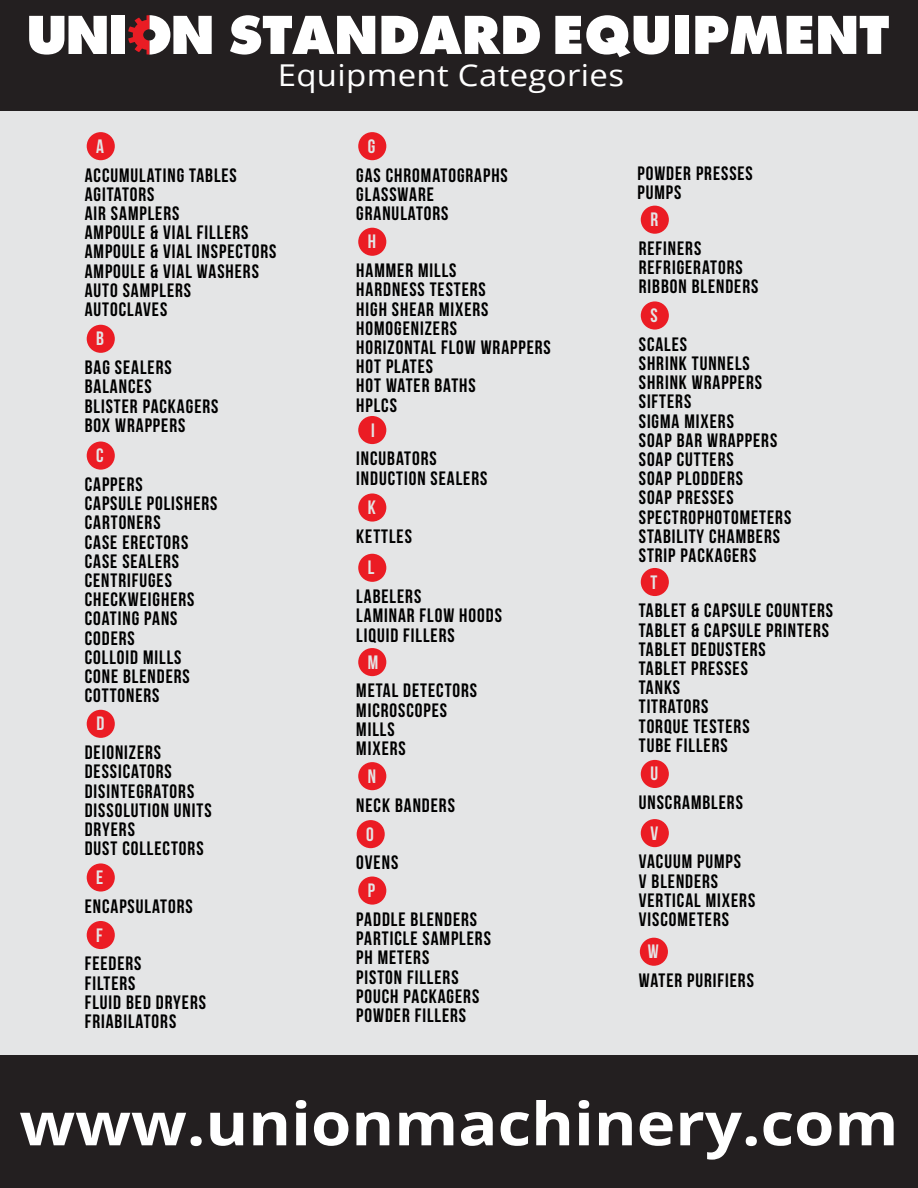
<style>
.page{position:relative;width:918px;height:1188px;background:#e4e5e6}
.page>*{position:absolute;margin:0;border:0;box-sizing:border-box;transform-origin:0 0}
.t1{font:700 59.55px "Open Sans";color:#fff;scale:1.09 1}
.t2{font:30.15px "Open Sans";letter-spacing:.01em;color:#fff;scale:1.09 1}
.t3{font:19.35px/19.2px "Bebas Neue";letter-spacing:.05em;color:#000}
.t4{font:19.35px "Bebas Neue";color:#e4e5e6}
</style>
<div class="page">
<div style="left:0;top:1055px;width:918px;height:133px;background:#231f20"></div>
<div style="left:0;top:0;width:918px;height:110px;background:#231f20"></div>
<svg style="left:230px;top:15px;width:145px;height:40px"></svg>
<svg style="left:381px;top:16px;width:159px;height:38px"></svg>
<svg style="left:29px;top:16px;width:78px;height:39px"></svg>
<div style="left:111px;top:16px;width:14px;height:38px;background:#fff"></div>
<svg style="left:128px;top:15px;width:84px;height:40px"></svg>
<svg style="left:555px;top:15px;width:114px;height:42px"></svg>
<div style="left:675px;top:16px;width:14px;height:38px;background:#fff"></div>
<svg style="left:695px;top:16px;width:194px;height:38px"></svg>
<div style="left:640px;top:938px;width:28px;height:28px;background:#eb1c24;border-radius:50%"></div>
<div style="left:641px;top:819px;width:28px;height:28px;background:#eb1c24;border-radius:50%"></div>
<div style="left:641px;top:760px;width:28px;height:28px;background:#eb1c24;border-radius:50%"></div>
<div style="left:641px;top:568px;width:28px;height:28px;background:#eb1c24;border-radius:50%"></div>
<div style="left:641px;top:301px;width:28px;height:29px;background:#eb1c24;border-radius:50%"></div>
<div style="left:641px;top:206px;width:28px;height:28px;background:#eb1c24;border-radius:50%"></div>
<div style="left:358px;top:877px;width:28px;height:28px;background:#eb1c24;border-radius:50%"></div>
<div style="left:357px;top:820px;width:28px;height:28px;background:#eb1c24;border-radius:50%"></div>
<div style="left:358px;top:762px;width:28px;height:28px;background:#eb1c24;border-radius:50%"></div>
<div style="left:358px;top:648px;width:28px;height:28px;background:#eb1c24;border-radius:50%"></div>
<div style="left:358px;top:554px;width:28px;height:28px;background:#eb1c24;border-radius:50%"></div>
<div style="left:358px;top:493px;width:28px;height:29px;background:#eb1c24;border-radius:50%"></div>
<div style="left:358px;top:416px;width:28px;height:28px;background:#eb1c24;border-radius:50%"></div>
<div style="left:358px;top:228px;width:28px;height:28px;background:#eb1c24;border-radius:50%"></div>
<div style="left:358px;top:132px;width:28px;height:28px;background:#eb1c24;border-radius:50%"></div>
<div style="left:87px;top:921px;width:28px;height:28px;background:#eb1c24;border-radius:50%"></div>
<div style="left:87px;top:863px;width:28px;height:29px;background:#eb1c24;border-radius:50%"></div>
<div style="left:87px;top:710px;width:28px;height:28px;background:#eb1c24;border-radius:50%"></div>
<div style="left:87px;top:442px;width:28px;height:28px;background:#eb1c24;border-radius:50%"></div>
<div style="left:87px;top:325px;width:28px;height:28px;background:#eb1c24;border-radius:50%"></div>
<div style="left:87px;top:132px;width:28px;height:28px;background:#eb1c24;border-radius:50%"></div>
<h2 class="t2" style="left:278px;top:54px;width:319px">Equipment Categories</h2>
<p class="t4" style="left:96px;top:135px;width:9px">A</p>
<p class="t3" style="left:85px;top:165px;width:193px">ACCUMULATING TABLES<br>AGITATORS<br>AIR SAMPLERS<br>AMPOULE &amp; VIAL FILLERS<br>AMPOULE &amp; VIAL INSPECTORS<br>AMPOULE &amp; VIAL WASHERS<br>AUTO SAMPLERS<br>AUTOCLAVES</p>
<p class="t4" style="left:96px;top:328px;width:9px">B</p>
<p class="t3" style="left:85px;top:358px;width:135px">BAG SEALERS<br>BALANCES<br>BLISTER PACKAGERS<br>BOX WRAPPERS</p>
<p class="t4" style="left:96px;top:445px;width:9px">C</p>
<p class="t3" style="left:85px;top:474px;width:134px">CAPPERS<br>CAPSULE POLISHERS<br>CARTONERS<br>CASE ERECTORS<br>CASE SEALERS<br>CENTRIFUGES<br>CHECKWEIGHERS<br>COATING PANS<br>CODERS<br>COLLOID MILLS<br>CONE BLENDERS<br>COTTONERS</p>
<p class="t4" style="left:96px;top:713px;width:9px">D</p>
<p class="t3" style="left:85px;top:743px;width:128px">DEIONIZERS<br>DESSICATORS<br>DISINTEGRATORS<br>DISSOLUTION UNITS<br>DRYERS<br>DUST COLLECTORS</p>
<p class="t4" style="left:96px;top:867px;width:9px">E</p>
<p class="t3" style="left:85px;top:896px;width:109px">ENCAPSULATORS</p>
<p class="t4" style="left:96px;top:924px;width:8px">F</p>
<p class="t3" style="left:85px;top:954px;width:123px">FEEDERS<br>FILTERS<br>FLUID BED DRYERS<br>FRIABILATORS</p>
<p class="t4" style="left:368px;top:135px;width:9px">G</p>
<p class="t3" style="left:356px;top:165px;width:153px">GAS CHROMATOGRAPHS<br>GLASSWARE<br>GRANULATORS</p>
<p class="t4" style="left:368px;top:231px;width:10px">H</p>
<p class="t3" style="left:356px;top:261px;width:196px">HAMMER MILLS<br>HARDNESS TESTERS<br>HIGH SHEAR MIXERS<br>HOMOGENIZERS<br>HORIZONTAL FLOW WRAPPERS<br>HOT PLATES<br>HOT WATER BATHS<br>HPLCS</p>
<p class="t4" style="left:371px;top:419px;width:5px">I</p>
<p class="t3" style="left:356px;top:449px;width:133px">INCUBATORS<br>INDUCTION SEALERS</p>
<p class="t4" style="left:368px;top:497px;width:10px">K</p>
<p class="t3" style="left:356px;top:526px;width:57px">KETTLES</p>
<p class="t4" style="left:368px;top:557px;width:8px">L</p>
<p class="t3" style="left:356px;top:587px;width:147px">LABELERS<br>LAMINAR FLOW HOODS<br>LIQUID FILLERS</p>
<p class="t4" style="left:368px;top:651px;width:12px">M</p>
<p class="t3" style="left:356px;top:681px;width:122px">METAL DETECTORS<br>MICROSCOPES<br>MILLS<br>MIXERS</p>
<p class="t4" style="left:368px;top:765px;width:10px">N</p>
<p class="t3" style="left:356px;top:795px;width:100px">NECK BANDERS</p>
<p class="t4" style="left:366px;top:823px;width:9px">O</p>
<p class="t3" style="left:356px;top:853px;width:43px">OVENS</p>
<p class="t4" style="left:368px;top:880px;width:9px">P</p>
<p class="t3" style="left:356px;top:909px;width:136px">PADDLE BLENDERS<br>PARTICLE SAMPLERS<br>PH METERS<br>PISTON FILLERS<br>POUCH PACKAGERS<br>POWDER FILLERS</p>
<p class="t3" style="left:638px;top:163px;width:117px">POWDER PRESSES<br>PUMPS</p>
<p class="t4" style="left:650px;top:209px;width:9px">R</p>
<p class="t3" style="left:639px;top:239px;width:121px">REFINERS<br>REFRIGERATORS<br>RIBBON BLENDERS</p>
<p class="t4" style="left:650px;top:305px;width:9px">S</p>
<p class="t3" style="left:639px;top:334px;width:154px">SCALES<br>SHRINK TUNNELS<br>SHRINK WRAPPERS<br>SIFTERS<br>SIGMA MIXERS<br>SOAP BAR WRAPPERS<br>SOAP CUTTERS<br>SOAP PLODDERS<br>SOAP PRESSES<br>SPECTROPHOTOMETERS<br>STABILITY CHAMBERS<br>STRIP PACKAGERS</p>
<p class="t4" style="left:650px;top:571px;width:8px">T</p>
<p class="t3" style="left:639px;top:601px;width:196px">TABLET &amp; CAPSULE COUNTERS<br>TABLET &amp; CAPSULE PRINTERS<br>TABLET DEDUSTERS<br>TABLET PRESSES<br>TANKS<br>TITRATORS<br>TORQUE TESTERS<br>TUBE FILLERS</p>
<p class="t4" style="left:650px;top:763px;width:9px">U</p>
<p class="t3" style="left:639px;top:793px;width:106px">UNSCRAMBLERS</p>
<p class="t4" style="left:650px;top:822px;width:9px">V</p>
<p class="t3" style="left:639px;top:852px;width:118px">VACUUM PUMPS<br>V BLENDERS<br>VERTICAL MIXERS<br>VISCOMETERS</p>
<p class="t4" style="left:648px;top:941px;width:12px">W</p>
<p class="t3" style="left:639px;top:971px;width:117px">WATER PURIFIERS</p>
<h1 class="t1" style="left:19px;top:1082px;width:808px">www.unionmachinery.com</h1>
</div>
